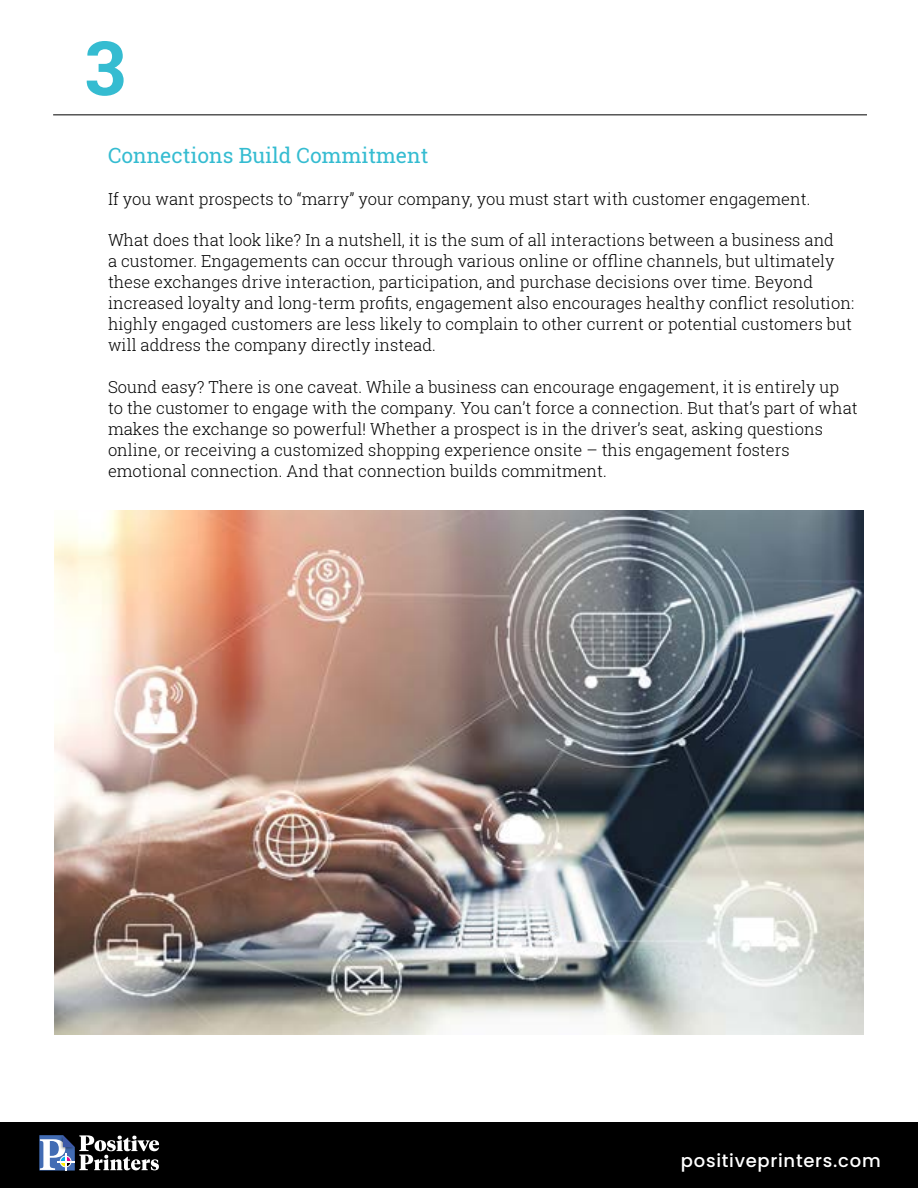
<style>
.page{position:relative;width:918px;height:1188px;background:#fff}
.page>*{position:absolute;margin:0;border:0;box-sizing:border-box;transform-origin:0 0}
.t1{font:700 75px "Roboto Slab";color:#35bcd1}
.t2{font:21px "Roboto Slab";color:#35bcd1}
.t3{font:500 18px "Poppins";letter-spacing:.04em;color:#fff}
.t4{font:300 16.5px/21px "Roboto Slab";color:#000}
</style>
<div class="page">
<div style="left:0;top:1122px;width:918px;height:66px;background:#000"></div>
<svg style="left:39px;top:1135px;width:120px;height:36px"></svg>
<div style="left:60px;top:1156px;width:11px;height:11px;border:1px solid #fff;border-radius:50%"></div>
<hr style="left:53px;top:114px;width:814px;height:1px;background:#000">
<img style="left:54px;top:510px;width:810px;height:524px">
<h1 class="t1" style="left:85px;top:16px;width:42px">3</h1>
<p class="t2" style="left:108px;top:141px;width:322px">Connections Build Commitment</p>
<p class="t4" style="left:108px;top:188px;width:704px">If you want prospects to “marry” your company, you must start with customer engagement.</p>
<p class="t4" style="left:108px;top:229px;width:748px">What does that look like? In a nutshell, it is the sum of all interactions between a business and<br>a customer. Engagements can occur through various online or offline channels, but ultimately these exchanges drive interaction, participation, and purchase decisions over time. Beyond increased loyalty and long-term profits, engagement also encourages healthy conflict resolution: highly engaged customers are less likely to complain to other current or potential customers but will address the company directly instead.</p>
<p class="t4" style="left:108px;top:376px;width:751px">Sound easy? There is one caveat. While a business can encourage engagement, it is entirely up to the customer to engage with the company. You can’t force a connection. But that’s part of what makes the exchange so powerful! Whether a prospect is in the driver’s seat, asking questions online, or receiving a customized shopping experience onsite – this engagement fosters emotional connection. And that connection builds commitment.</p>
<p class="t3" style="left:681px;top:1151px;width:201px">positiveprinters.com</p>
</div>
